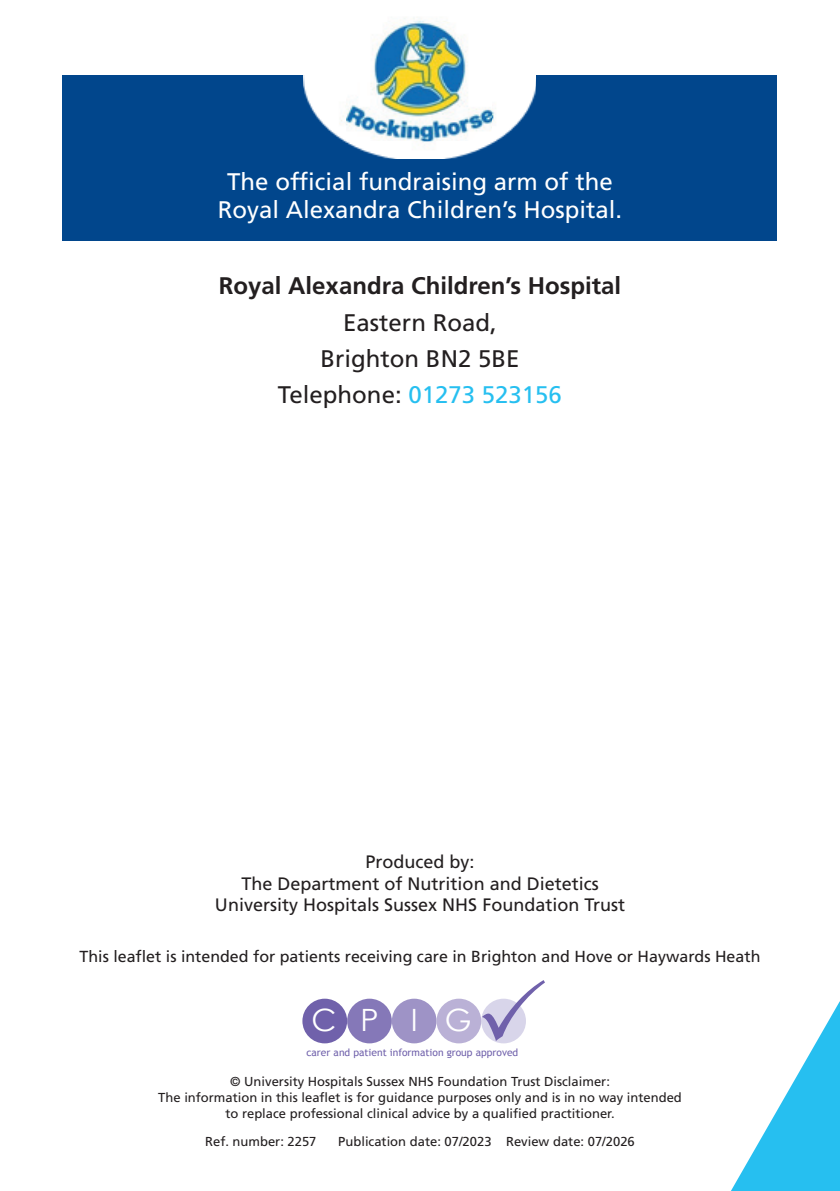
<style>
.page{position:relative;width:840px;height:1191px;background:#fff}
.page>*{position:absolute;margin:0;border:0;box-sizing:border-box;transform-origin:0 0}
.t1{font:30.8px "Century Gothic";color:#fff}
.Leaflet_title{font:24px "Frutiger";color:#fff}
.Leaflet_title-2{font:700 24px "Frutiger";color:#231f20}
.Leaflet_title-3{font:24px "Frutiger";color:#231f20}
.Leaflet_title-4{font:24px "Frutiger";color:#26bff0}
.Leaflet_title-5{font:18px "Frutiger";color:#231f20}
.t2{font:16px "Frutiger";color:#231f20}
.Small_Text{font:13px "Frutiger";color:#231f20}
.t3{font:10.2px "Trebuchet MS";color:#7061ab}
.s1{color:#231f20}
</style>
<div class="page">
<div style="left:481px;top:998px;width:44px;height:45px;background:#d8d5ea;border-radius:50%"></div>
<div style="left:302px;top:998px;width:45px;height:45px;background:#7061ab;border-radius:50%"></div>
<div style="left:347px;top:998px;width:44px;height:45px;background:#8578b8;border-radius:50%"></div>
<div style="left:391px;top:998px;width:45px;height:45px;background:#9e93c6;border-radius:50%"></div>
<div style="left:436px;top:998px;width:45px;height:45px;background:#bab1d6;border-radius:50%"></div>
<div style="left:63px;top:75px;width:713px;height:166px;background:#01468c"></div>
<img style="left:303px;top:18px;width:232px;height:140px">
<svg style="left:731px;top:1003px;width:108px;height:188px"></svg>
<img style="left:346px;top:23px;width:145px;height:117px">
<svg style="left:481px;top:998px;width:45px;height:43px"></svg>
<p class="Leaflet_title" style="left:227px;top:167px;width:387px">The official fundraising arm of the</p>
<p class="Leaflet_title" style="left:217px;top:196px;width:406px">Royal Alexandra Children’s Hospital.</p>
<p class="Leaflet_title-2" style="left:219px;top:272px;width:403px">Royal Alexandra Children’s Hospital</p>
<p class="Leaflet_title-3" style="left:343px;top:308px;width:155px">Eastern Road,</p>
<p class="Leaflet_title-3" style="left:320px;top:344px;width:200px">Brighton BN2 5BE</p>
<p class="Leaflet_title-4" style="left:278px;top:380px;width:285px"><span class="s1">Telephone:</span> 01273 523156</p>
<p class="Leaflet_title-5" style="left:365px;top:851px;width:111px">Produced by:</p>
<p class="Leaflet_title-5" style="left:241px;top:873px;width:359px">The Department of Nutrition and Dietetics</p>
<p class="Leaflet_title-5" style="left:215px;top:894px;width:411px">University Hospitals Sussex NHS Foundation Trust</p>
<p class="t2" style="left:79px;top:947px;width:682px">This leaflet is intended for patients receiving care in Brighton and Hove or Haywards Heath</p>
<p class="t1" style="left:311px;top:998px;width:161px">CP IG</p>
<p class="t3" style="left:306px;top:1046px;width:213px">carer and patient information group approved</p>
<p class="Small_Text" style="left:158px;top:1089px;width:525px">The information in this leaflet is for guidance purposes only and is in no way intended</p>
<p class="Small_Text" style="left:225px;top:1105px;width:390px">to replace professional clinical advice by a qualified practitioner.</p>
<p class="Small_Text" style="left:230px;top:1074px;width:381px">© University Hospitals Sussex NHS Foundation Trust Disclaimer:</p>
<p class="Small_Text" style="left:205px;top:1133px;width:113px">Ref. number: 2257</p>
<p class="Small_Text" style="left:338px;top:1133px;width:298px">Publication date: 07/2023 Review date: 07/2026</p>
</div>
